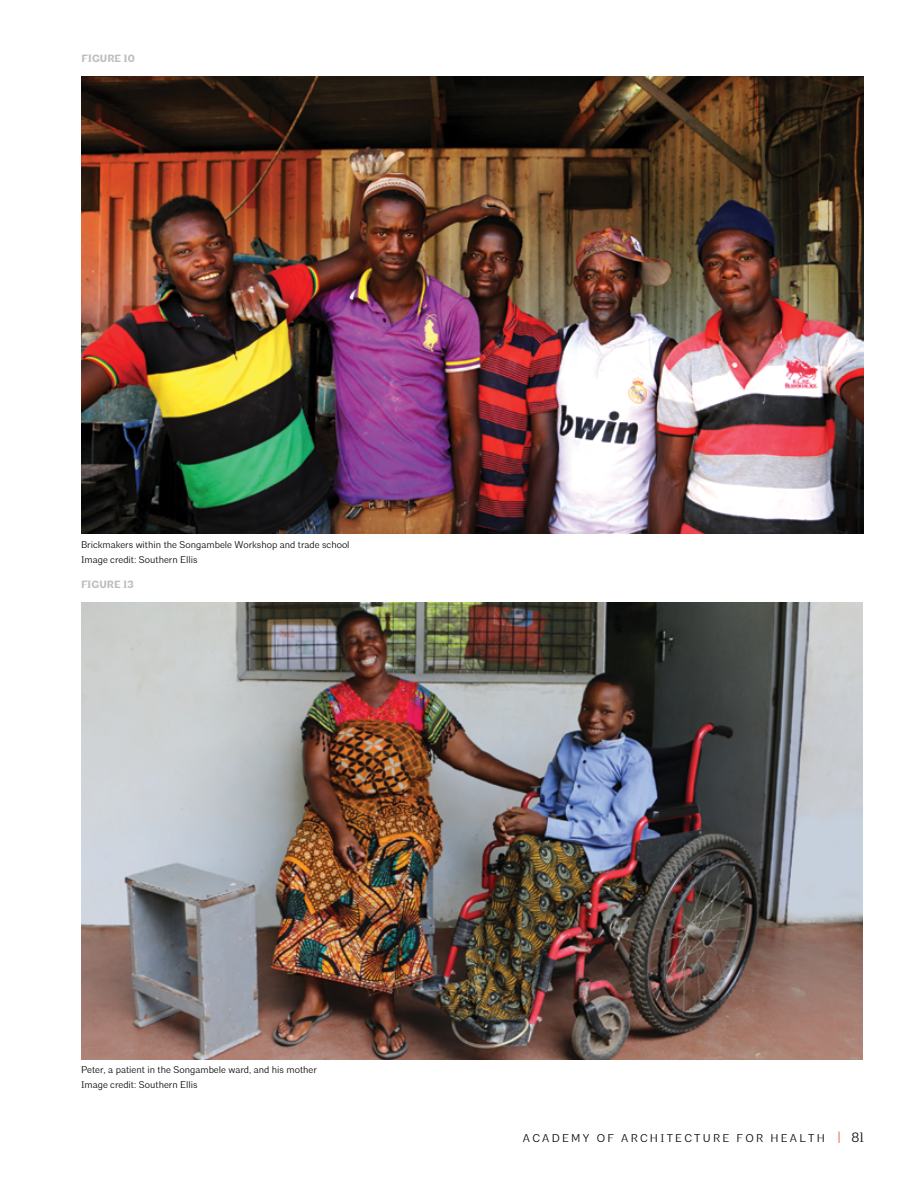
<style>
.page{position:relative;width:918px;height:1188px;background:#fff}
.page>*{position:absolute;margin:0;border:0;box-sizing:border-box;transform-origin:0 0}
.t1{font:300 11.25px "Architype";letter-spacing:.2em;color:#000}
.t2{font:700 10.5px "Architype";color:#bcbec0}
.t3{font:300 9.75px/15px "Architype";color:#000}
.s1{font-size:13.5px;color:#ef4135}
.s2{font-size:13.5px}
</style>
<div class="page">
<img style="left:81px;top:77px;width:783px;height:457px">
<img style="left:81px;top:602px;width:782px;height:457px">
<p class="t2" style="left:81px;top:52px;width:55px">FIGURE 10</p>
<p class="t3" style="left:81px;top:537px;width:270px">Brickmakers within the Songambele Workshop and trade school<br>Image credit: Southern Ellis</p>
<p class="t2" style="left:81px;top:578px;width:54px">FIGURE 13</p>
<p class="t3" style="left:81px;top:1063px;width:237px">Peter, a patient in the Songambele ward, and his mother<br>Image credit: Southern Ellis</p>
<p class="t1" style="left:523px;top:1131px;width:343px">ACADEMY OF ARCHITECTURE FOR HEALTH <span class="s1">|</span> <span class="s2">81</span></p>
</div>
